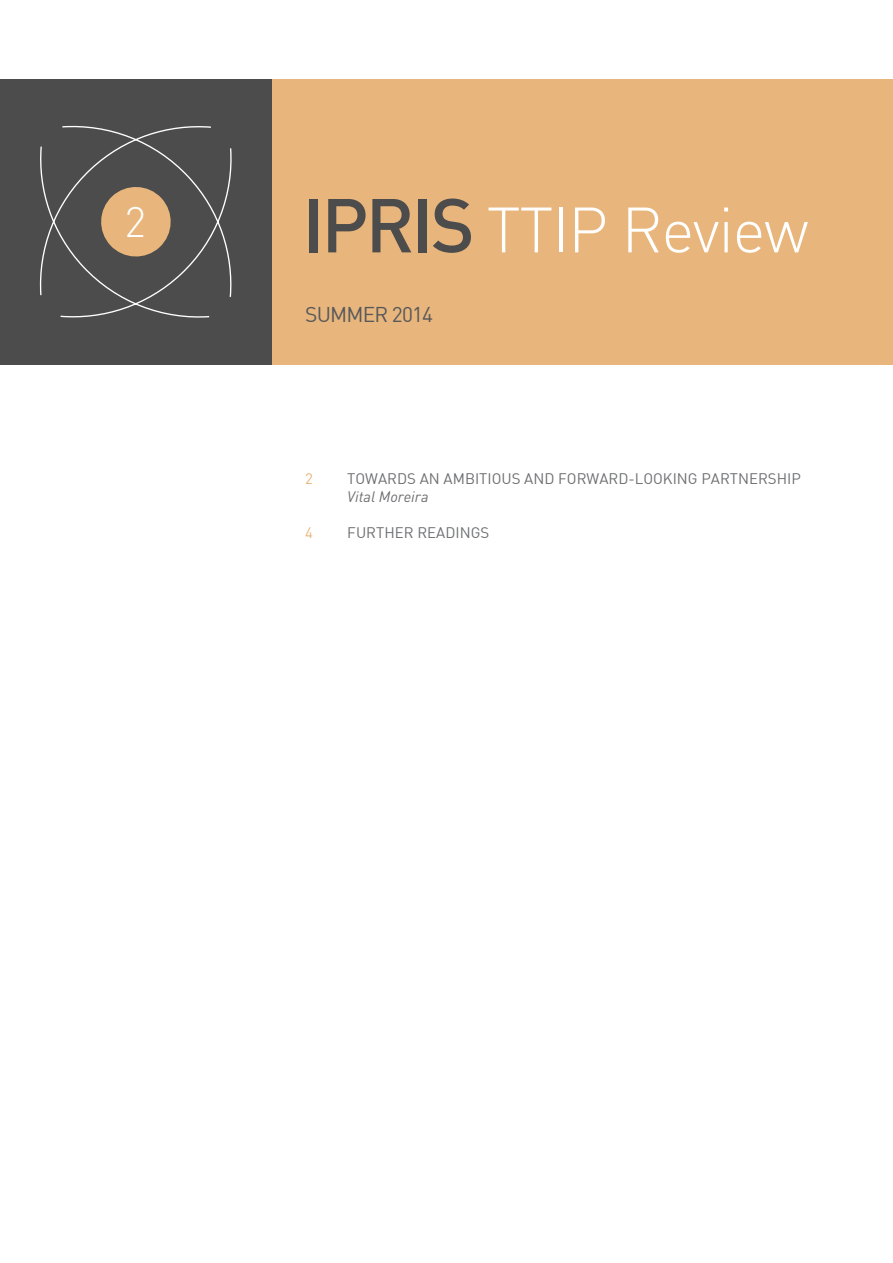
<style>
.page{position:relative;width:893px;height:1263px;background:#fff}
.page>*{position:absolute;margin:0;border:0;box-sizing:border-box;transform-origin:0 0}
.t1{font:300 63px "DIN";letter-spacing:-.02em;color:#fff}
.t2{font:300 42px "DIN";color:#fff}
.t3{font:21px "DIN Regular";letter-spacing:-.04em;color:#57585a}
.t4{font:15px "DIN Regular";color:#6c6d70}
.t5{font:italic 15px "DIN";color:#6c6d70}
.t6{font:15px "DIN Regular";color:#e8b67c}
.s1{font-family:"DIN Medium";font-weight:400;font-size:75px;color:#4c4c4c}
</style>
<div class="page">
<div style="left:269px;top:79px;width:624px;height:286px;background:#e8b67c"></div>
<div style="left:0;top:79px;width:272px;height:286px;background:#4c4c4c"></div>
<svg style="left:39px;top:125px;width:193px;height:193px"></svg>
<h2 class="t2" style="left:124px;top:196px;width:23px">2</h2>
<h1 class="t1" style="left:302px;top:191px;width:508px"><span class="s1">IPRIS</span> TTIP Review</h1>
<h3 class="t3" style="left:305px;top:302px;width:130px">SUMMER 2014</h3>
<p class="t6" style="left:305px;top:470px;width:9px">2</p>
<p class="t4" style="left:347px;top:470px;width:455px">TOWARDS AN AMBITIOUS AND FORWARD-LOOKING PARTNERSHIP</p>
<p class="t5" style="left:347px;top:488px;width:83px">Vital Moreira</p>
<p class="t6" style="left:305px;top:524px;width:9px">4</p>
<p class="t4" style="left:347px;top:524px;width:143px">FURTHER READINGS</p>
</div>
